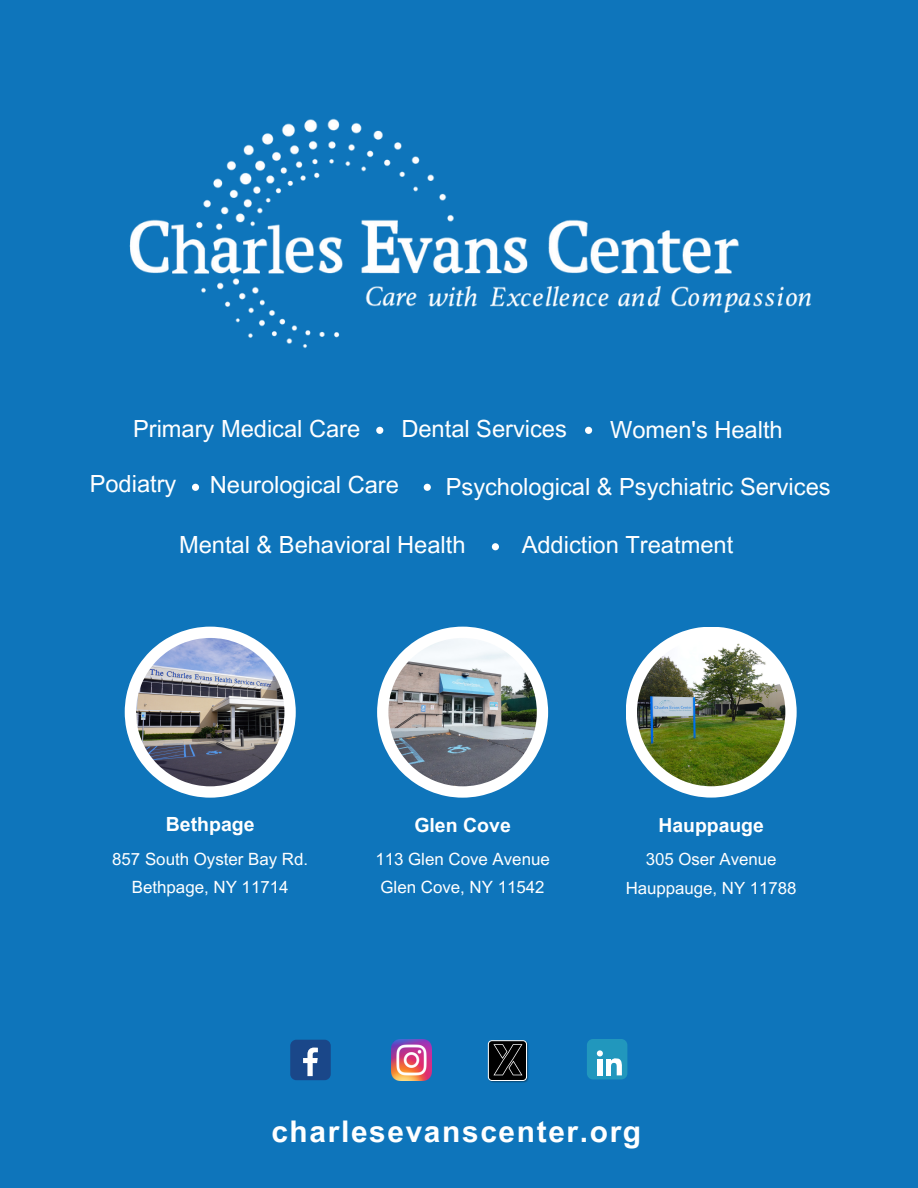
<style>
.page{position:relative;width:918px;height:1188px;background:#0e75bb}
.page>*{position:absolute;margin:0;border:0;box-sizing:border-box;transform-origin:0 0}
.t1{font:700 29.85px "Arial MT Pro";letter-spacing:.055em;color:#fff}
.t2{font:23.7px "Arial MT Pro";color:#fff}
.t3{font:700 19.5px "Arial MT Pro";color:#fff}
.t4{font:700 19.35px "Arial MT Pro";color:#fff}
.t5{font:16.95px "Arial MT Pro";color:#fff}
.t6{font:16.8px "Arial MT Pro";color:#fff}
</style>
<div class="page">
<svg style="left:377px;top:627px;width:171px;height:171px"></svg>
<img style="left:388px;top:638px;width:149px;height:148px">
<svg style="left:125px;top:627px;width:171px;height:171px"></svg>
<img style="left:136px;top:638px;width:148px;height:148px">
<svg style="left:626px;top:627px;width:171px;height:171px"></svg>
<img style="left:637px;top:638px;width:148px;height:148px">
<img style="left:129px;top:118px;width:682px;height:231px">
<div style="left:376px;top:427px;width:7px;height:7px;background:#fff;border-radius:50%"></div>
<div style="left:585px;top:427px;width:7px;height:7px;background:#fff;border-radius:50%"></div>
<div style="left:192px;top:484px;width:7px;height:7px;background:#fff;border-radius:50%"></div>
<div style="left:424px;top:484px;width:7px;height:7px;background:#fff;border-radius:50%"></div>
<div style="left:492px;top:543px;width:7px;height:7px;background:#fff;border-radius:50%"></div>
<div style="left:290px;top:1040px;width:41px;height:40px;background:#1a4789;border-radius:6px"></div>
<svg style="left:303px;top:1048px;width:15px;height:28px"></svg>
<img style="left:391px;top:1040px;width:41px;height:40px">
<div style="left:587px;top:1039px;width:40px;height:40px;background:#2197bd;border-radius:6px"></div>
<svg style="left:597px;top:1050px;width:25px;height:25px"></svg>
<img style="left:487px;top:1040px;width:42px;height:43px">
<div style="left:488px;top:1041px;width:39px;height:39px;background:#000;border-radius:4px"></div>
<div style="left:488px;top:1041px;width:39px;height:40px;border:1px solid #fff;border-radius:4px"></div>
<svg style="left:493px;top:1044px;width:29px;height:31px"></svg>
<p class="t2" style="left:133px;top:420px;width:229px">Primary Medical Care</p>
<p class="t2" style="left:401px;top:420px;width:167px">Dental Services</p>
<p class="t2" style="left:610px;top:421px;width:174px">Women's Health</p>
<p class="t2" style="left:90px;top:475px;width:88px">Podiatry</p>
<p class="t2" style="left:210px;top:476px;width:191px">Neurological Care</p>
<p class="t2" style="left:522px;top:536px;width:213px">Addiction Treatment</p>
<p class="t2" style="left:446px;top:478px;width:386px">Psychological &amp; Psychiatric Services</p>
<p class="t2" style="left:179px;top:536px;width:288px">Mental &amp; Behavioral Health</p>
<p class="t3" style="left:166px;top:817px;width:90px">Bethpage</p>
<p class="t5" style="left:112px;top:853px;width:198px">857 South Oyster Bay Rd.</p>
<p class="t5" style="left:132px;top:881px;width:158px">Bethpage, NY 11714</p>
<p class="t3" style="left:414px;top:818px;width:98px">Glen Cove</p>
<p class="t5" style="left:375px;top:853px;width:176px">113 Glen Cove Avenue</p>
<p class="t5" style="left:381px;top:881px;width:166px">Glen Cove, NY 11542</p>
<p class="t4" style="left:658px;top:818px;width:107px">Hauppauge</p>
<p class="t6" style="left:646px;top:853px;width:132px">305 Oser Avenue</p>
<p class="t6" style="left:626px;top:882px;width:172px">Hauppauge, NY 11788</p>
<p class="t1" style="left:271px;top:1121px;width:371px">charlesevanscenter.org</p>
</div>
